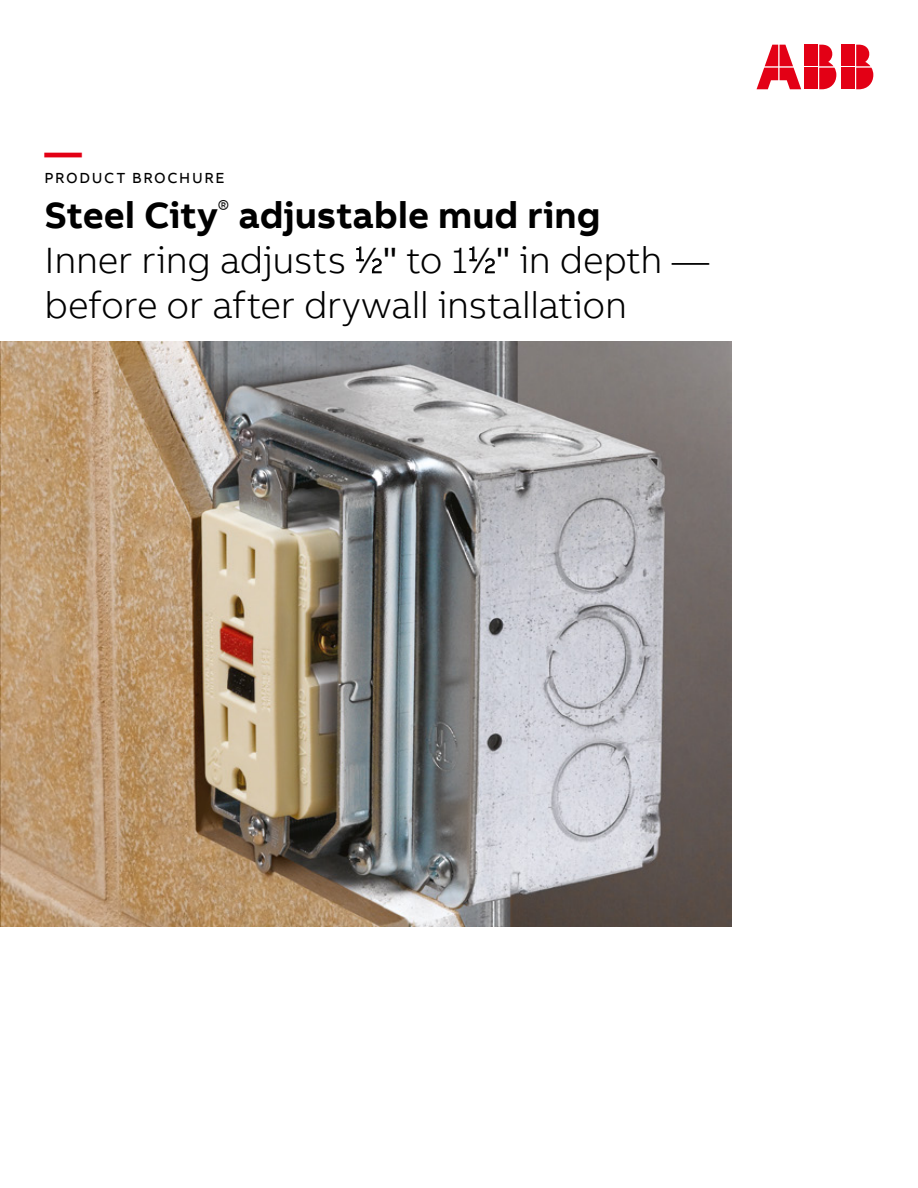
<style>
.page{position:relative;width:918px;height:1188px;background:#fff}
.page>*{position:absolute;margin:0;border:0;box-sizing:border-box;transform-origin:0 0}
.t1{font:300 37.5px/45px "AB Bvoice";letter-spacing:-.01em;color:#000}
.t2{font:700 37.5px "AB Bvoice";color:#e30015}
.t3{font:15px "AB Bvoice";letter-spacing:.11em;color:#000}
.s1{font-weight:700}
.s2{font-size:20.7px}
.s3{font-weight:400}
</style>
<div class="page">
<img style="left:0;top:342px;width:731px;height:585px">
<svg style="left:356px;top:247px;width:8px;height:14px"></svg>
<svg style="left:372px;top:258px;width:10px;height:15px"></svg>
<svg style="left:469px;top:247px;width:8px;height:14px"></svg>
<svg style="left:485px;top:258px;width:10px;height:15px"></svg>
<div style="left:842px;top:45px;width:13px;height:21px;background:#e30015"></div>
<div style="left:842px;top:68px;width:13px;height:21px;background:#e30015"></div>
<svg style="left:856px;top:45px;width:17px;height:44px"></svg>
<svg style="left:757px;top:45px;width:44px;height:44px"></svg>
<div style="left:805px;top:45px;width:13px;height:21px;background:#e30015"></div>
<div style="left:805px;top:68px;width:13px;height:21px;background:#e30015"></div>
<svg style="left:819px;top:45px;width:17px;height:44px"></svg>
<p class="t2" style="left:45px;top:128px;width:39px">—</p>
<p class="t3" style="left:45px;top:169px;width:181px">PRODUCT BROCHURE</p>
<p class="t1" style="left:45px;top:193px;width:666px"><span class="s1">Steel City</span><sup>®</sup> <span class="s1">adjustable mud ring<br></span>Inner ring adjusts <sup>1</sup>⁄<span class="s2">2</span><span class="s3">"</span> to 1<sup>1</sup>⁄<span class="s2">2</span><span class="s3">"</span> in depth — before or after drywall installation</p>
</div>
